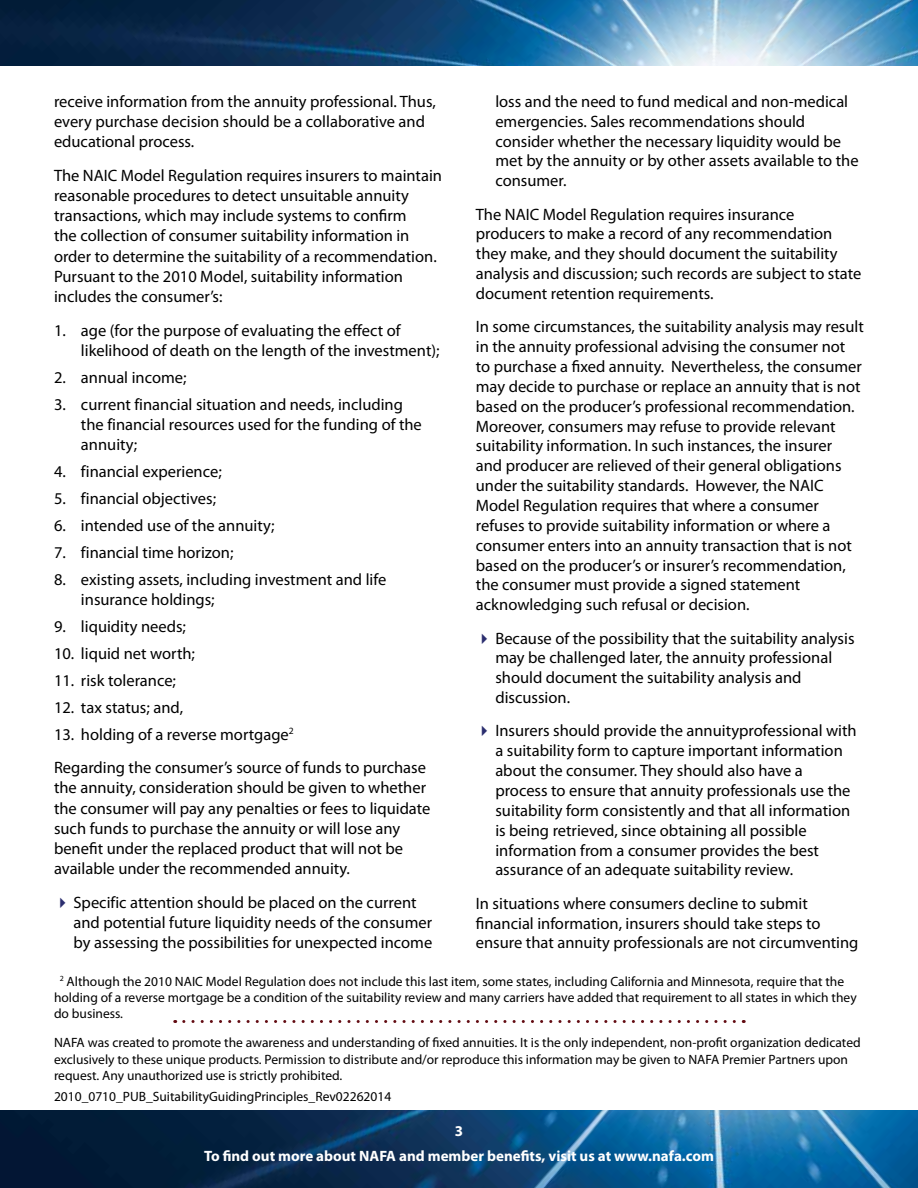
<style>
.page{position:relative;width:918px;height:1188px;background:#fff}
.page>*{position:absolute;margin:0;border:0;box-sizing:border-box;transform-origin:0 0}
.t1{font:16.5px/19.8px "Myriad Pro";color:#000}
.t2{font:700 15px/24.8px "Myriad Pro";color:#fff;text-align:center}
.t3{font:13.5px/16.2px "Myriad Pro";color:#000}
.s1{color:#2b2e6f}
</style>
<div class="page">
<img style="left:0;top:0;width:918px;height:66px">
<img style="left:0;top:1110px;width:918px;height:78px">
<svg style="left:184px;top:1020px;width:560px;height:3px"></svg>
<p class="t1" style="left:54px;top:91px;width:383px;line-height:20.2px">receive information from the annuity professional. Thus, every purchase decision should be a collaborative and educational process.</p>
<p class="t1" style="left:54px;top:165px;width:390px;line-height:20.2px">The NAIC Model Regulation requires insurers to maintain reasonable procedures to detect unsuitable annuity transactions, which may include systems to confirm<br>the collection of consumer suitability information in order to determine the suitability of a recommendation.<br>Pursuant to the 2010 Model, suitability information includes the consumer’s:</p>
<p class="t1" style="left:81px;top:320px;width:360px;line-height:20.2px;text-indent:-27px">1. age (for the purpose of evaluating the effect of likelihood of death on the length of the investment);</p>
<p class="t1" style="left:54px;top:367px;width:134px">2. annual income;</p>
<p class="t1" style="left:81px;top:394px;width:342px;line-height:20.2px;text-indent:-27px">3. current financial situation and needs, including the financial resources used for the funding of the annuity;</p>
<p class="t1" style="left:54px;top:461px;width:169px">4. financial experience;</p>
<p class="t1" style="left:54px;top:488px;width:164px">5. financial objectives;</p>
<p class="t1" style="left:54px;top:515px;width:222px">6. intended use of the annuity;</p>
<p class="t1" style="left:54px;top:542px;width:181px">7. financial time horizon;</p>
<p class="t1" style="left:81px;top:569px;width:307px;line-height:20.2px;text-indent:-27px">8. existing assets, including investment and life insurance holdings;</p>
<p class="t1" style="left:54px;top:616px;width:133px">9. liquidity needs;</p>
<p class="t1" style="left:54px;top:643px;width:143px">10. liquid net worth;</p>
<p class="t1" style="left:54px;top:670px;width:124px">11. risk tolerance;</p>
<p class="t1" style="left:54px;top:697px;width:131px">12. tax status; and,</p>
<p class="t1" style="left:54px;top:717px;width:374px;line-height:33.8px">13. holding of a reverse mortgage<sup>2<br></sup>Regarding the consumer’s source of funds to purchase</p>
<p class="t1" style="left:54px;top:778px;width:378px;line-height:20.2px">the annuity, consideration should be given to whether the consumer will pay any penalties or fees to liquidate such funds to purchase the annuity or will lose any benefit under the replaced product that will not be available under the recommended annuity.</p>
<p class="t1" style="left:74px;top:892px;width:360px;line-height:20.2px;text-indent:-20px"><span class="s1">✔</span> Specific attention should be placed on the current and potential future liquidity needs of the consumer by assessing the possibilities for unexpected income</p>
<p class="t1" style="left:495px;top:91px;width:365px">loss and the need to fund medical and non-medical emergencies. Sales recommendations should consider whether the necessary liquidity would be met by the annuity or by other assets available to the consumer.</p>
<p class="t1" style="left:476px;top:204px;width:387px">The NAIC Model Regulation requires insurance producers to make a record of any recommendation they make, and they should document the suitability analysis and discussion; such records are subject to state document retention requirements.</p>
<p class="t1" style="left:476px;top:317px;width:390px">In some circumstances, the suitability analysis may result in the annuity professional advising the consumer not<br>to purchase a fixed annuity. Nevertheless, the consumer may decide to purchase or replace an annuity that is not based on the producer’s professional recommendation.<br>Moreover, consumers may refuse to provide relevant suitability information. In such instances, the insurer<br>and producer are relieved of their general obligations under the suitability standards. However, the NAIC Model Regulation requires that where a consumer refuses to provide suitability information or where a consumer enters into an annuity transaction that is not based on the producer’s or insurer’s recommendation, the consumer must provide a signed statement acknowledging such refusal or decision.</p>
<p class="t1" style="left:495px;top:628px;width:361px;text-indent:-20px"><span class="s1">✔</span> Because of the possibility that the suitability analysis may be challenged later, the annuity professional should document the suitability analysis and discussion.</p>
<p class="t1" style="left:495px;top:721px;width:363px;text-indent:-20px"><span class="s1">✔</span> Insurers should provide the annuityprofessional with a suitability form to capture important information about the consumer. They should also have a process to ensure that annuity professionals use the suitability form consistently and that all information is being retrieved, since obtaining all possible information from a consumer provides the best assurance of an adequate suitability review.</p>
<p class="t1" style="left:476px;top:893px;width:384px">In situations where consumers decline to submit financial information, insurers should take steps to ensure that annuity professionals are not circumventing</p>
<p class="t3" style="left:54px;top:973px;width:804px;text-indent:6px"><sup>2</sup> Although the 2010 NAIC Model Regulation does not include this last item, some states, including California and Minnesota, require that the holding of a reverse mortgage be a condition of the suitability review and many carriers have added that requirement to all states in which they do business.</p>
<p class="t3" style="left:54px;top:1035px;width:808px">NAFA was created to promote the awareness and understanding of fixed annuities. It is the only independent, non-profit organization dedicated exclusively to these unique products. Permission to distribute and/or reproduce this information may be given to NAFA Premier Partners upon request. Any unauthorized use is strictly prohibited.</p>
<p class="t3" style="left:54px;top:1088px;width:339px">2010_0710_PUB_SuitabilityGuidingPrinciples_Rev02262014</p>
<p class="t2" style="left:204px;top:1118px;width:511px">3<br>To find out more about NAFA and member benefits, visit us at www.nafa.com</p>
</div>
